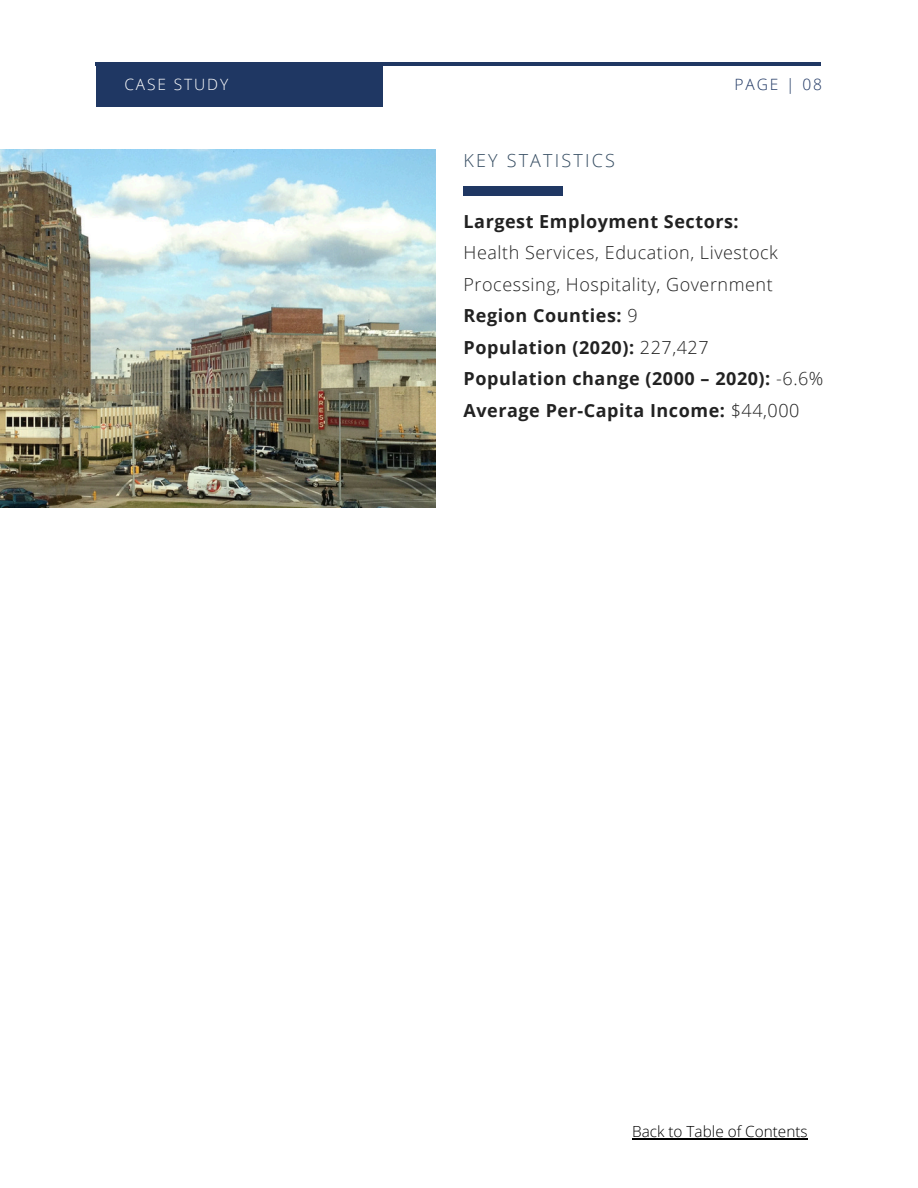
<style>
.page{position:relative;width:918px;height:1188px;background:#fff}
.page>*{position:absolute;margin:0;border:0;box-sizing:border-box;transform-origin:0 0}
.t1{font:700 18px/31.5px "Open Sans";letter-spacing:.03em;color:#222}
.t2{font:300 18px "Open Sans";letter-spacing:.12em;color:#364d62}
.t3{font:300 15.6px "Open Sans";letter-spacing:.12em;color:#fff}
.t4{font:300 15.6px "Open Sans";letter-spacing:.12em;color:#1f3763}
.t5{font:300 15.3px "Open Sans";color:#000}
.s1{font-weight:300}
</style>
<div class="page">
<hr style="left:96px;top:62px;width:725px;height:4px;background:#1f3763">
<div style="left:96px;top:62px;width:287px;height:44px;background:#1f3763"></div>
<div style="left:464px;top:186px;width:99px;height:9px;background:#1f3763"></div>
<img style="left:0;top:149px;width:435px;height:358px">
<hr style="left:632px;top:1138px;width:176px;height:1px;background:#000">
<h3 class="t3" style="left:124px;top:73px;width:105px">CASE STUDY</h3>
<p class="t4" style="left:735px;top:74px;width:89px">PAGE | 08</p>
<h3 class="t2" style="left:464px;top:148px;width:153px">KEY STATISTICS</h3>
<p class="t1" style="left:464px;top:205px;width:361px">Largest Employment Sectors:<br><span class="s1">Health Services, Education, Livestock Processing, Hospitality, Government </span>Region Counties: <span class="s1">9<br></span>Population (2020): <span class="s1">227,427<br></span>Population change (2000 – 2020): <span class="s1">-6.6% </span>Average Per-Capita Income: <span class="s1">$44,000</span></p>
<h1 class="t5" style="left:632px;top:1121px;width:177px">Back to Table of Contents</h1>
</div>
